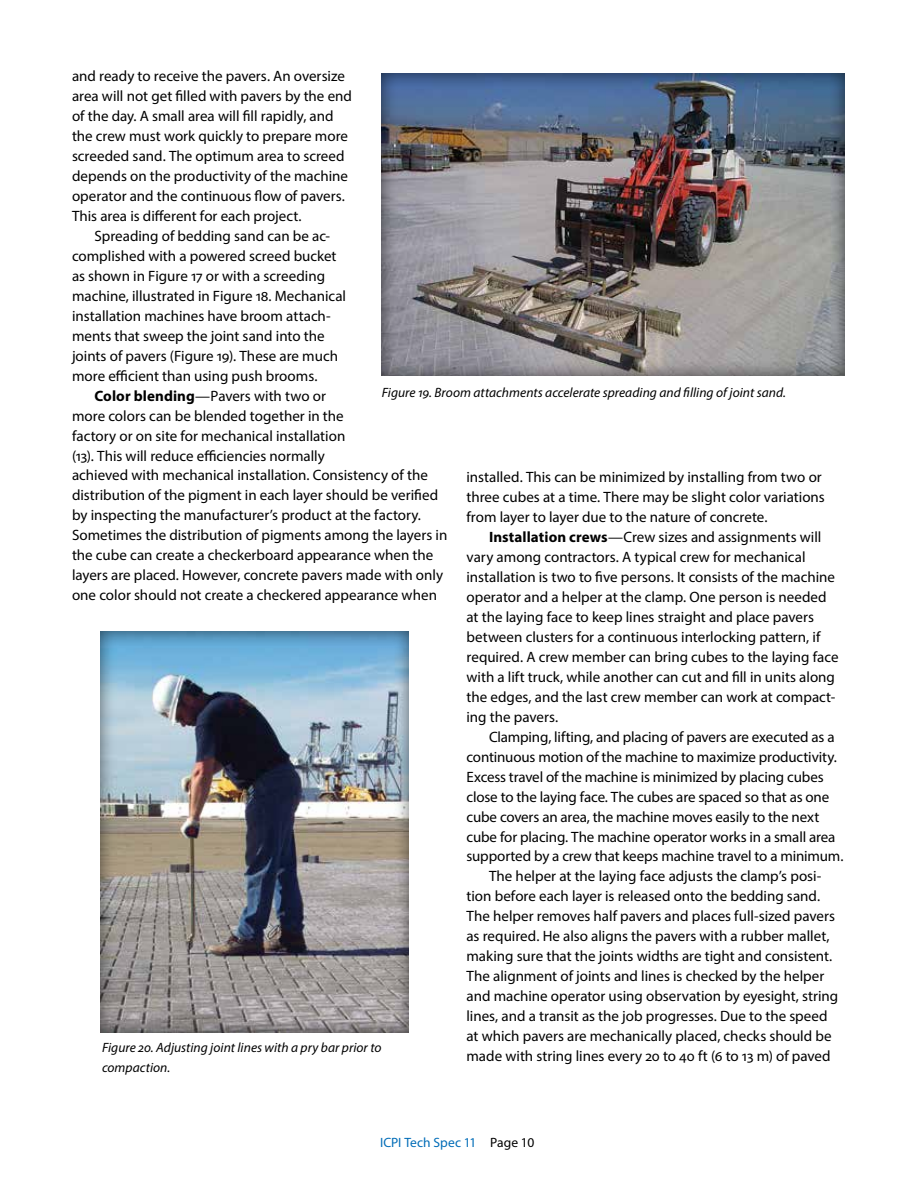
<style>
.page{position:relative;width:918px;height:1188px;background:#fff}
.page>*{position:absolute;margin:0;border:0;box-sizing:border-box;transform-origin:0 0}
.t1{font:15px/20px "Myriad Pro";color:#000}
.t2{font:italic 13.5px/19.5px "Myriad Pro";color:#000}
.t3{font:13.5px "Myriad Pro";color:#006cb7}
.s1{font-weight:700}
.s2{color:#000}
</style>
<div class="page">
<div style="left:357px;top:72px;width:489px;height:381px;background:#000;opacity:.6"></div>
<div style="left:99px;top:630px;width:312px;height:404px;background:#000;opacity:.6"></div>
<div style="left:380px;top:385px;width:460px;height:39px;background:#fff"></div>
<p class="t1" style="left:72px;top:66px;width:282px">and ready to receive the pavers. An oversize area will not get filled with pavers by the end of the day. A small area will fill rapidly, and the crew must work quickly to prepare more screeded sand. The optimum area to screed depends on the productivity of the machine operator and the continuous flow of pavers.<br>This area is different for each project.</p>
<p class="t1" style="left:72px;top:226px;width:276px;text-indent:22px">Spreading of bedding sand can be ac&shy;complished with a powered screed bucket as shown in Figure 17 or with a screeding machine, illustrated in Figure 18. Mechanical installation machines have broom attach&shy;ments that sweep the joint sand into the joints of pavers (Figure 19). These are much more efficient than using push brooms.</p>
<p class="t1" style="left:72px;top:385px;width:377px;text-indent:22px"><span class="s1">Color blending</span>—Pavers with two or<br>more colors can be blended together in the<br>factory or on site for mechanical installation<br>(13). This will reduce efficiencies normally<br>achieved with mechanical installation. Consistency of the distribution of the pigment in each layer should be verified by inspecting the manufacturer’s product at the factory.<br>Sometimes the distribution of pigments among the layers in the cube can create a checkerboard appearance when the layers are placed. However, concrete pavers made with only one color should not create a checkered appearance when</p>
<p class="t2" style="left:382px;top:382px;width:406px">Figure 19. Broom attachments accelerate spreading and filling of joint sand.</p>
<p class="t1" style="left:466px;top:467px;width:360px">installed. This can be minimized by installing from two or three cubes at a time. There may be slight color variations from layer to layer due to the nature of concrete.</p>
<p class="t1" style="left:466px;top:527px;width:374px;text-indent:22px"><span class="s1">Installation crews</span>—Crew sizes and assignments will vary among contractors. A typical crew for mechanical installation is two to five persons. It consists of the machine operator and a helper at the clamp. One person is needed at the laying face to keep lines straight and place pavers between clusters for a continuous interlocking pattern, if required. A crew member can bring cubes to the laying face with a lift truck, while another can cut and fill in units along the edges, and the last crew member can work at compact&shy;ing the pavers.</p>
<p class="t1" style="left:489px;top:727px;width:347px">Clamping, lifting, and placing of pavers are executed as a</p>
<p class="t1" style="left:466px;top:746px;width:372px">continuous motion of the machine to maximize productivity.</p>
<p class="t1" style="left:466px;top:766px;width:359px">Excess travel of the machine is minimized by placing cubes</p>
<p class="t1" style="left:466px;top:786px;width:364px">close to the laying face. The cubes are spaced so that as one</p>
<p class="t1" style="left:466px;top:806px;width:354px">cube covers an area, the machine moves easily to the next</p>
<p class="t1" style="left:466px;top:826px;width:370px">cube for placing. The machine operator works in a small area</p>
<p class="t1" style="left:466px;top:846px;width:378px">supported by a crew that keeps machine travel to a minimum.</p>
<p class="t1" style="left:489px;top:866px;width:334px">The helper at the laying face adjusts the clamp’s posi-</p>
<p class="t1" style="left:466px;top:886px;width:355px">tion before each layer is released onto the bedding sand.</p>
<p class="t1" style="left:466px;top:906px;width:370px">The helper removes half pavers and places full-sized pavers</p>
<p class="t1" style="left:466px;top:926px;width:364px">as required. He also aligns the pavers with a rubber mallet,</p>
<p class="t1" style="left:466px;top:946px;width:367px">making sure that the joints widths are tight and consistent.</p>
<p class="t1" style="left:466px;top:966px;width:359px">The alignment of joints and lines is checked by the helper</p>
<p class="t1" style="left:466px;top:986px;width:373px">and machine operator using observation by eyesight, string</p>
<p class="t1" style="left:466px;top:1006px;width:363px">lines, and a transit as the job progresses. Due to the speed</p>
<p class="t1" style="left:466px;top:1026px;width:367px">at which pavers are mechanically placed, checks should be</p>
<p class="t1" style="left:466px;top:1046px;width:366px">made with string lines every 20 to 40 ft (6 to 13 m) of paved</p>
<p class="t2" style="left:102px;top:1038px;width:281px">Figure 20. Adjusting joint lines with a pry bar prior to compaction.</p>
<p class="t3" style="left:380px;top:1134px;width:156px">ICPI Tech Spec 11 <span class="s2">Page 10</span></p>
</div>
